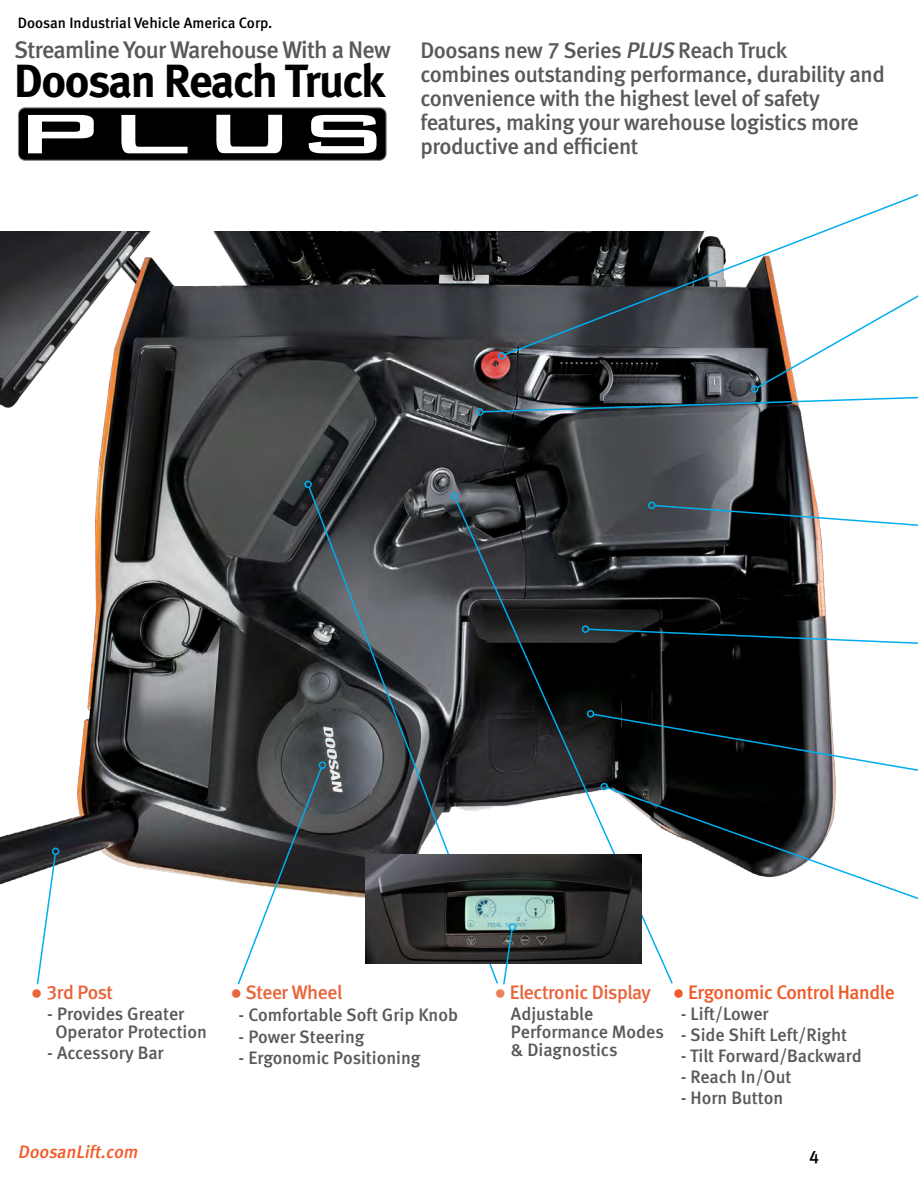
<style>
.page{position:relative;width:918px;height:1188px;background:#fff}
.page>*{position:absolute;margin:0;border:0;box-sizing:border-box;transform-origin:0 0}
.t1{font:46.5px "Meta Bold LF";letter-spacing:-.035em;color:#000}
.t2{font:24px "Meta Medium LF";letter-spacing:-.03em;color:#58595b}
.t3{font:22.5px/24px "Meta Medium LF";letter-spacing:-.02em;color:#58595b}
.t4{font:19.5px "Meta Medium LF";letter-spacing:-.02em;color:#e8643b}
.t5{font:19.5px "Meta Medium LF";letter-spacing:-.02em;color:#f15a29}
.t6{font:18px/18px "Meta Medium LF";color:#58595b}
.t7{font:italic 18px "Meta Medium LF";color:#f15a29}
.t8{font:18px "Meta Medium LF";color:#000}
.t9{font:15px "Meta Medium LF";color:#000}
.s1{font-style:italic}
.s2{font-family:"Calibri"}
.s3{font-family:"Calibri";color:#ec825b}
</style>
<div class="page">
<img style="left:0;top:231px;width:836px;height:654px">
<svg style="left:36px;top:853px;width:21px;height:132px"></svg>
<div style="left:52px;top:848px;width:7px;height:7px;border:2px solid #00aeef;border-radius:50%"></div>
<svg style="left:236px;top:766px;width:71px;height:219px"></svg>
<svg style="left:307px;top:485px;width:192px;height:479px;background:#575b5e"></svg>
<div style="left:304px;top:481px;width:8px;height:7px;border:2px solid #00aeef;border-radius:50%"></div>
<svg style="left:453px;top:497px;width:221px;height:487px"></svg>
<div style="left:450px;top:492px;width:8px;height:8px;border:2px solid #00aeef;border-radius:50%"></div>
<svg style="left:592px;top:713px;width:326px;height:64px"></svg>
<div style="left:587px;top:710px;width:7px;height:8px;border:2px solid #00aeef;border-radius:50%"></div>
<svg style="left:587px;top:628px;width:331px;height:18px"></svg>
<div style="left:582px;top:625px;width:7px;height:8px;border:2px solid #00aeef;border-radius:50%"></div>
<svg style="left:653px;top:504px;width:265px;height:25px"></svg>
<div style="left:648px;top:502px;width:8px;height:7px;border:2px solid #00aeef;border-radius:50%"></div>
<div style="left:476px;top:408px;width:8px;height:8px;border:2px solid #00aeef;border-radius:50%"></div>
<svg style="left:481px;top:278px;width:437px;height:135px"></svg>
<div style="left:751px;top:385px;width:8px;height:8px;border:2px solid #00aeef;border-radius:50%"></div>
<svg style="left:503px;top:194px;width:415px;height:163px"></svg>
<div style="left:498px;top:352px;width:8px;height:8px;border:2px solid #00aeef;border-radius:50%"></div>
<svg style="left:18px;top:107px;width:369px;height:54px"></svg>
<svg style="left:605px;top:786px;width:313px;height:124px"></svg>
<div style="left:600px;top:783px;width:8px;height:7px;border:2px solid #00aeef;border-radius:50%"></div>
<img style="left:366px;top:854px;width:276px;height:110px">
<svg style="left:502px;top:928px;width:12px;height:57px"></svg>
<div style="left:509px;top:923px;width:7px;height:8px;border:2px solid #00aeef;border-radius:50%"></div>
<p class="t9" style="left:18px;top:14px;width:256px">Doosan Industrial Vehicle America Corp.</p>
<h2 class="t2" style="left:14px;top:36px;width:378px">Streamline Your Warehouse With a New</h2>
<h1 class="t1" style="left:14px;top:52px;width:373px">Doosan Reach Truck</h1>
<p class="t3" style="left:420px;top:39px;width:466px">Doosans new 7 Series <span class="s1">PLUS</span> Reach Truck<br>combines outstanding performance, durability and convenience with the highest level of safety features, making your warehouse logistics more productive and efficient</p>
<p class="t4" style="left:31px;top:981px;width:83px"><span class="s2">●</span> 3rd Post</p>
<p class="t6" style="left:55px;top:1006px;width:153px;text-indent:-8px">- Provides Greater<br>Operator Protection</p>
<p class="t6" style="left:47px;top:1045px;width:118px">- Accessory Bar</p>
<p class="t4" style="left:230px;top:981px;width:113px"><span class="s2">●</span> Steer Wheel</p>
<p class="t6" style="left:239px;top:1006px;width:221px">- Comfortable Soft Grip Knob</p>
<p class="t6" style="left:239px;top:1028px;width:127px">- Power Steering</p>
<p class="t6" style="left:239px;top:1049px;width:183px">- Ergonomic Positioning</p>
<p class="t7" style="left:18px;top:1141px;width:125px">DoosanLift.com</p>
<p class="t4" style="left:494px;top:981px;width:158px"><span class="s3">●</span> Electronic Display</p>
<p class="t6" style="left:511px;top:1006px;width:155px">Adjustable<br>Performance Modes &amp; Diagnostics</p>
<p class="t5" style="left:673px;top:981px;width:223px"><span class="s2">●</span> Ergonomic Control Handle</p>
<p class="t6" style="left:681px;top:1006px;width:90px">- Lift/Lower</p>
<p class="t6" style="left:681px;top:1027px;width:168px">- Side Shift Left/Right</p>
<p class="t6" style="left:681px;top:1048px;width:183px">- Tilt Forward/Backward</p>
<p class="t6" style="left:681px;top:1069px;width:112px">- Reach In/Out</p>
<p class="t6" style="left:681px;top:1090px;width:104px">- Horn Button</p>
<p class="t8" style="left:809px;top:1146px;width:12px">4</p>
</div>
